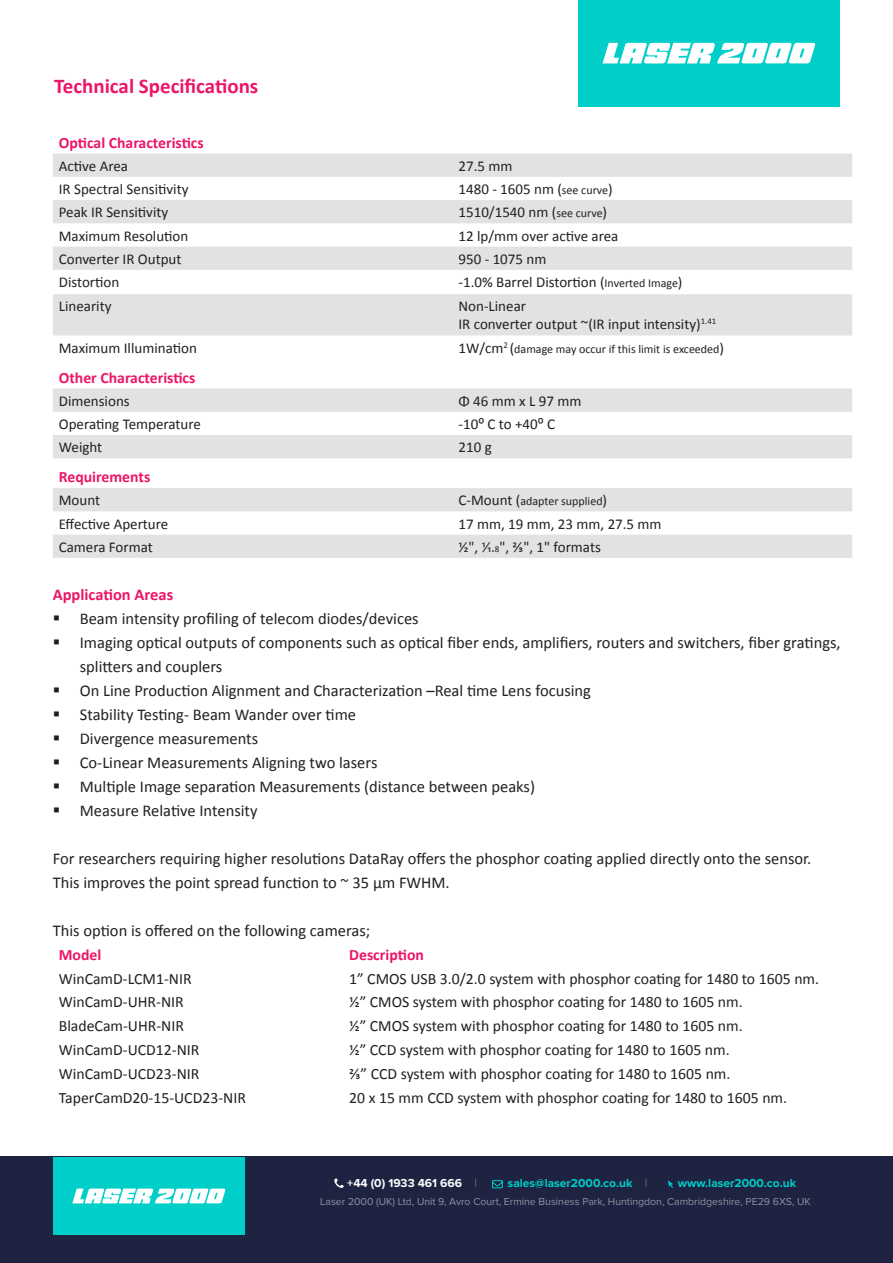
<style>
.page{position:relative;width:893px;height:1263px;background:#fff}
.page>*{position:absolute;margin:0;border:0;box-sizing:border-box;transform-origin:0 0}
.t1{font:700 21px "Calibri";color:#ec1568}
.t2{font:16.5px/24px "Calibri";color:#231f20}
.t3{font:700 16.5px "Calibri";color:#ec1568}
.t4{font:15.75px "Calibri";color:#231f20}
.t5{font:700 15.75px "Calibri";color:#ec1568}
.t6{font:15px/18px "Calibri";color:#231f20}
.t7{font:12px "Calibri";color:#231f20}
.t8{font:700 12px "Proxima Nova";color:#00cec9}
.t9{font:700 12px "Proxima Nova";color:#fff}
.t10{font:10.5px "Proxima Nova";color:#8f91a0}
.s1{font-size:12px}
.s2{font-size:15px}
.s3{font-size:9px}
.s4{font-weight:300;color:#8f91a0}
</style>
<div class="page">
<div style="left:0;top:1157px;width:893px;height:106px;background:#1e2341"></div>
<svg style="left:492px;top:1180px;width:11px;height:8px"></svg>
<svg style="left:668px;top:1180px;width:5px;height:8px"></svg>
<svg style="left:334px;top:1178px;width:10px;height:10px"></svg>
<div style="left:53px;top:1157px;width:191px;height:77px;background:#00cec9"></div>
<svg style="left:72px;top:1188px;width:153px;height:15px;background:#bff2f1"></svg>
<div style="left:578px;top:0;width:262px;height:106px;background:#00cec9"></div>
<svg style="left:602px;top:43px;width:213px;height:20px"></svg>
<svg style="left:53px;top:154px;width:799px;height:181px;fill:#e1e2e4"></svg>
<svg style="left:53px;top:388px;width:799px;height:70px;fill:#e1e2e4"></svg>
<svg style="left:53px;top:488px;width:799px;height:70px;fill:#e1e2e4"></svg>
<p class="t1" style="left:54px;top:71px;width:206px">Technical Specifications</p>
<p class="t5" style="left:59px;top:131px;width:146px">Optical Characteristics</p>
<p class="t6" style="left:59px;top:156px;width:71px">Active Area</p>
<p class="t6" style="left:458px;top:156px;width:55px">27.5 mm</p>
<p class="t6" style="left:59px;top:180px;width:131px">IR Spectral Sensitivity</p>
<p class="t6" style="left:458px;top:180px;width:156px">1480 - 1605 nm (<span class="s1">see curve</span>)</p>
<p class="t6" style="left:59px;top:203px;width:111px">Peak IR Sensitivity</p>
<p class="t6" style="left:458px;top:203px;width:150px">1510/1540 nm (<span class="s1">see curve</span>)</p>
<p class="t6" style="left:59px;top:226px;width:131px">Maximum Resolution</p>
<p class="t6" style="left:458px;top:226px;width:161px">12 lp/mm over active area</p>
<p class="t6" style="left:59px;top:249px;width:124px">Converter IR Output</p>
<p class="t6" style="left:458px;top:249px;width:89px">950 - 1075 nm</p>
<p class="t6" style="left:59px;top:273px;width:62px">Distortion</p>
<p class="t6" style="left:458px;top:273px;width:225px">-1.0% Barrel Distortion (<span class="s1">Inverted Image</span>)</p>
<p class="t6" style="left:59px;top:297px;width:54px">Linearity</p>
<p class="t6" style="left:458px;top:297px;width:259px">Non-Linear<br>IR converter output ~(IR input intensity)<sup>1.41</sup></p>
<p class="t6" style="left:59px;top:338px;width:140px">Maximum Illumination</p>
<p class="t7" style="left:458px;top:340px;width:267px"><span class="s2">1W/cm</span><sup>2</sup> <span class="s2">(</span>damage may occur if this limit is exceeded<span class="s2">)</span></p>
<p class="t5" style="left:59px;top:366px;width:138px">Other Characteristics</p>
<p class="t6" style="left:59px;top:391px;width:72px">Dimensions</p>
<p class="t6" style="left:458px;top:391px;width:124px">Φ 46 mm x L 97 mm</p>
<p class="t6" style="left:59px;top:415px;width:144px">Operating Temperature</p>
<p class="t6" style="left:458px;top:415px;width:98px">-10⁰ C to +40⁰ C</p>
<p class="t6" style="left:59px;top:438px;width:45px">Weight</p>
<p class="t6" style="left:458px;top:438px;width:35px">210 g</p>
<p class="t5" style="left:59px;top:466px;width:93px">Requirements</p>
<p class="t6" style="left:59px;top:491px;width:43px">Mount</p>
<p class="t7" style="left:458px;top:493px;width:150px"><span class="s2">C-Mount (</span>adapter supplied<span class="s2">)</span></p>
<p class="t6" style="left:59px;top:514px;width:111px">Effective Aperture</p>
<p class="t6" style="left:458px;top:514px;width:205px">17 mm, 19 mm, 23 mm, 27.5 mm</p>
<p class="t6" style="left:59px;top:537px;width:96px">Camera Format</p>
<p class="t6" style="left:458px;top:537px;width:144px">½", 1/1.<span class="s3">8</span>", ⅔", 1" formats</p>
<p class="t3" style="left:53px;top:583px;width:122px">Application Areas</p>
<p class="t2" style="left:80px;top:606px;width:762px">Beam intensity profiling of telecom diodes/devices<br>Imaging optical outputs of components such as optical fiber ends, amplifiers, routers and switchers, fiber gratings, splitters and couplers<br>On Line Production Alignment and Characterization –Real time Lens focusing<br>Stability Testing- Beam Wander over time<br>Divergence measurements<br>Co-Linear Measurements Aligning two lasers<br>Multiple Image separation Measurements (distance between peaks)<br>Measure Relative Intensity</p>
<p class="t2" style="left:53px;top:846px;width:760px">For researchers requiring higher resolutions DataRay offers the phosphor coating applied directly onto the sensor.<br>This improves the point spread function to ~ 35 µm FWHM.</p>
<p class="t2" style="left:53px;top:918px;width:319px">This option is offered on the following cameras;</p>
<p class="t5" style="left:59px;top:943px;width:44px">Model</p>
<p class="t5" style="left:349px;top:943px;width:76px">Description</p>
<p class="t4" style="left:59px;top:967px;width:134px">WinCamD-LCM1-NIR</p>
<p class="t4" style="left:349px;top:967px;width:471px">1” CMOS USB 3.0/2.0 system with phosphor coating for 1480 to 1605 nm.</p>
<p class="t4" style="left:59px;top:991px;width:126px">WinCamD-UHR-NIR</p>
<p class="t4" style="left:349px;top:991px;width:395px">½” CMOS system with phosphor coating for 1480 to 1605 nm.</p>
<p class="t4" style="left:59px;top:1015px;width:127px">BladeCam-UHR-NIR</p>
<p class="t4" style="left:349px;top:1015px;width:395px">½” CMOS system with phosphor coating for 1480 to 1605 nm.</p>
<p class="t4" style="left:59px;top:1039px;width:142px">WinCamD-UCD12-NIR</p>
<p class="t4" style="left:349px;top:1039px;width:382px">½” CCD system with phosphor coating for 1480 to 1605 nm.</p>
<p class="t4" style="left:59px;top:1063px;width:142px">WinCamD-UCD23-NIR</p>
<p class="t4" style="left:349px;top:1063px;width:383px">⅔” CCD system with phosphor coating for 1480 to 1605 nm.</p>
<p class="t4" style="left:59px;top:1086px;width:189px">TaperCamD20-15-UCD23-NIR</p>
<p class="t4" style="left:349px;top:1086px;width:439px">20 x 15 mm CCD system with phosphor coating for 1480 to 1605 nm.</p>
<p class="t9" style="left:347px;top:1176px;width:131px">+44 (0) 1933 461 666 <span class="s4">|</span></p>
<p class="t8" style="left:508px;top:1176px;width:141px">sales@laser2000.co.uk <span class="s4">|</span></p>
<p class="t8" style="left:678px;top:1176px;width:120px">www.laser2000.co.uk</p>
<p class="t10" style="left:320px;top:1196px;width:492px">Laser 2000 (UK) Ltd, Unit 9, Avro Court, Ermine Business Park, Huntingdon, Cambridgeshire, PE29 6XS, UK</p>
</div>
